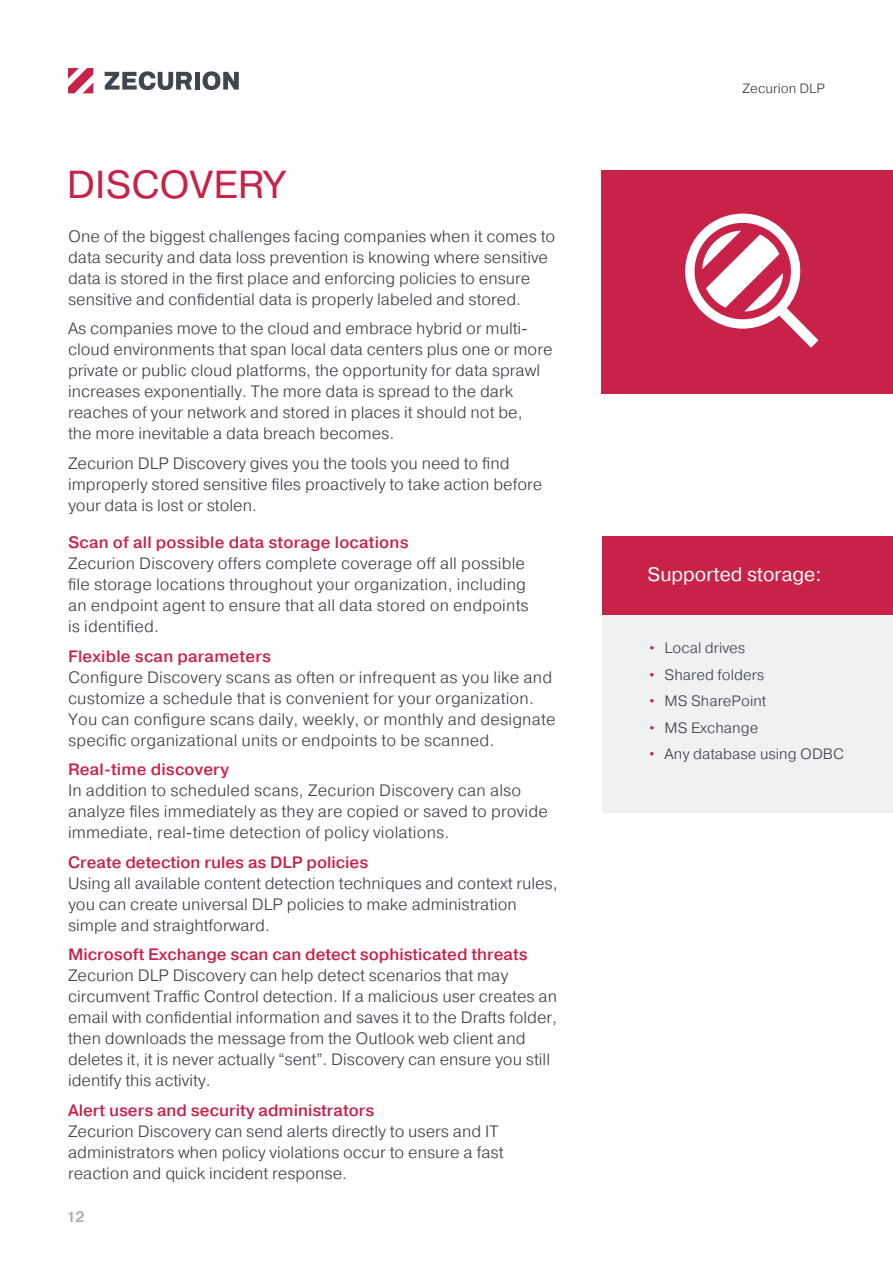
<style>
.page{position:relative;width:893px;height:1263px;background:#fff}
.page>*{position:absolute;margin:0;border:0;box-sizing:border-box;transform-origin:0 0}
.Заголовки_основные{font:39px "Pragmatica";letter-spacing:.01em;color:#c82249}
.t1{font:19.5px "Pragmatica";color:#fff}
.bull{font:300 16.5px/21px "Pragmatica";color:#40454e}
.bull-2{font:500 16.5px "Pragmatica";color:#c82249}
.t2{font:300 15px "Pragmatica";color:#40454e}
.t3{font:500 15px "Pragmatica";color:#a8a9ad}
.t4{font:300 13.5px "Pragmatica";color:#40454e}
.s1{font-weight:500;color:#c82249}
</style>
<div class="page">
<svg style="left:68px;top:68px;width:25px;height:25px"></svg>
<div style="left:195px;top:72px;width:5px;height:18px;background:#40454e"></div>
<svg style="left:202px;top:71px;width:37px;height:20px"></svg>
<svg style="left:105px;top:71px;width:87px;height:19px"></svg>
<div style="left:602px;top:538px;width:291px;height:275px;background:#f0f1f2"></div>
<div style="left:602px;top:536px;width:291px;height:79px;background:#c82249"></div>
<div style="left:601px;top:170px;width:292px;height:224px;background:#c82249"></div>
<svg style="left:685px;top:214px;width:133px;height:134px"></svg>
<p class="Заголовки_основные" style="left:67px;top:160px;width:218px">DISCOVERY</p>
<p class="bull" style="left:68px;top:225px;width:489px">One of the biggest challenges facing companies when it comes to data security and data loss prevention is knowing where sensitive data is stored in the first place and enforcing policies to ensure sensitive and confidential data is properly labeled and stored.</p>
<p class="bull" style="left:68px;top:318px;width:486px">As companies move to the cloud and embrace hybrid or multi&shy;cloud environments that span local data centers plus one or more private or public cloud platforms, the opportunity for data sprawl increases exponentially. The more data is spread to the dark reaches of your network and stored in places it should not be,<br>the more inevitable a data breach becomes.</p>
<p class="bull" style="left:68px;top:452px;width:476px">Zecurion DLP Discovery gives you the tools you need to find improperly stored sensitive files proactively to take action before your data is lost or stolen.</p>
<p class="bull-2" style="left:68px;top:532px;width:342px">Scan of all possible data storage locations</p>
<p class="bull" style="left:68px;top:552px;width:462px">Zecurion Discovery offers complete coverage off all possible file storage locations throughout your organization, including an endpoint agent to ensure that all data stored on endpoints is identified.</p>
<p class="bull-2" style="left:68px;top:645px;width:205px">Flexible scan parameters</p>
<p class="bull" style="left:68px;top:666px;width:489px">Configure Discovery scans as often or infrequent as you like and customize a schedule that is convenient for your organization.<br>You can configure scans daily, weekly, or monthly and designate specific organizational units or endpoints to be scanned.</p>
<p class="bull-2" style="left:68px;top:759px;width:162px">Real-time discovery</p>
<p class="bull" style="left:68px;top:779px;width:481px">In addition to scheduled scans, Zecurion Discovery can also analyze files immediately as they are copied or saved to provide immediate, real-time detection of policy violations.</p>
<p class="bull-2" style="left:68px;top:851px;width:302px">Create detection rules as DLP policies</p>
<p class="bull" style="left:68px;top:872px;width:491px">Using all available content detection techniques and context rules, you can create universal DLP policies to make administration simple and straightforward.</p>
<p class="bull-2" style="left:68px;top:944px;width:461px">Microsoft Exchange scan can detect sophisticated threats</p>
<p class="bull" style="left:68px;top:964px;width:491px">Zecurion DLP Discovery can help detect scenarios that may circumvent Traffic Control detection. If a malicious user creates an email with confidential information and saves it to the Drafts folder, then downloads the message from the Outlook web client and deletes it, it is never actually “sent”. Discovery can ensure you still identify this activity.</p>
<p class="bull-2" style="left:68px;top:1099px;width:308px">Alert users and security administrators</p>
<p class="bull" style="left:68px;top:1120px;width:437px">Zecurion Discovery can send alerts directly to users and IT administrators when policy violations occur to ensure a fast reaction and quick incident response.</p>
<p class="t3" style="left:67px;top:1208px;width:19px">12</p>
<p class="t4" style="left:742px;top:80px;width:84px">Zecurion DLP</p>
<p class="t1" style="left:648px;top:563px;width:175px">Supported storage:</p>
<p class="t2" style="left:648px;top:639px;width:99px"><span class="s1">•</span> Local drives</p>
<p class="t2" style="left:648px;top:665px;width:118px"><span class="s1">•</span> Shared folders</p>
<p class="t2" style="left:648px;top:692px;width:120px"><span class="s1">•</span> MS SharePoint</p>
<p class="t2" style="left:648px;top:718px;width:112px"><span class="s1">•</span> MS Exchange</p>
<p class="t2" style="left:648px;top:745px;width:198px"><span class="s1">•</span> Any database using ODBC</p>
</div>
